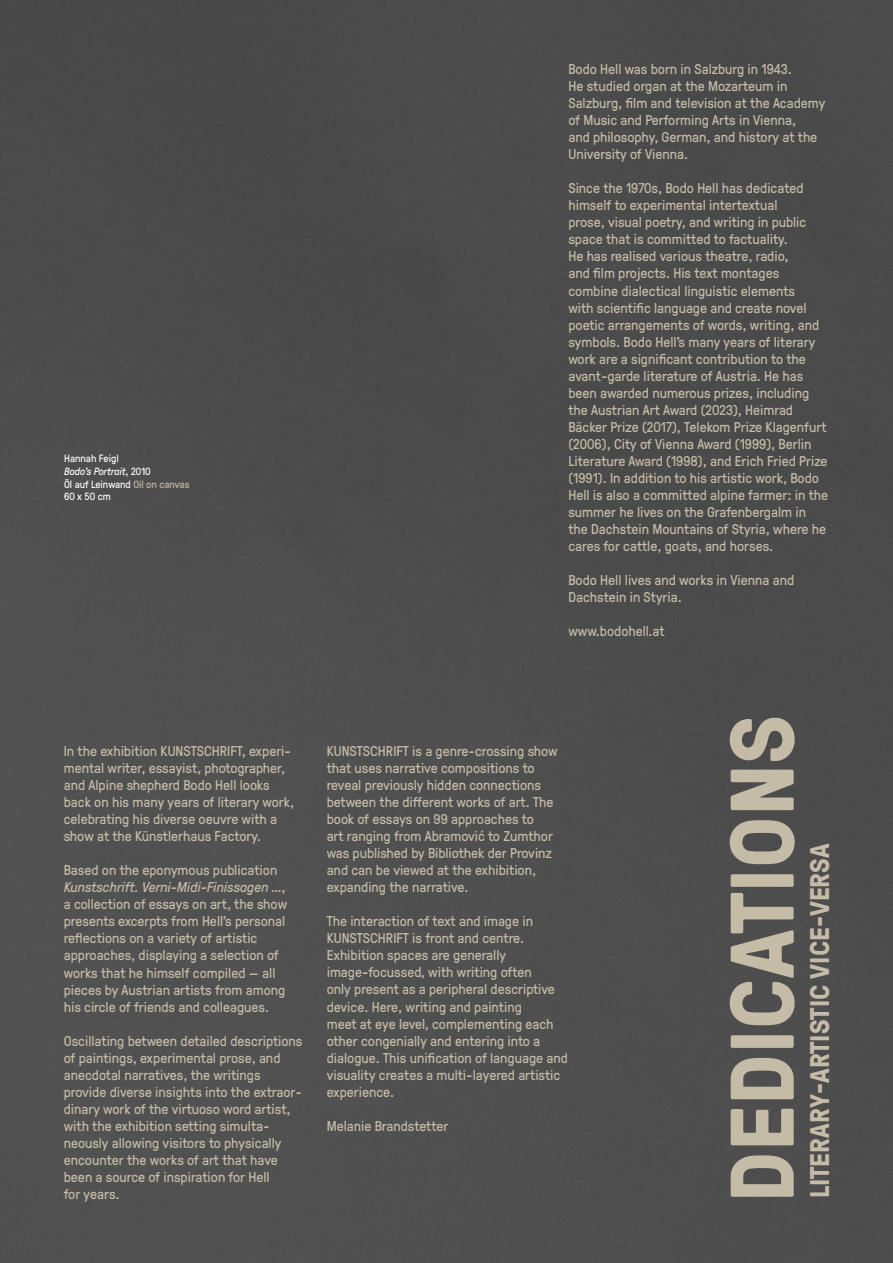
<style>
.page{position:relative;width:893px;height:1263px;background:#4d4d4d}
.page>*{position:absolute;margin:0;border:0;box-sizing:border-box;transform-origin:0 0}
.t1{font:700 90px "GT Pressura";color:#c5bca7}
.t2{font:700 27px "GT Pressura";color:#c5bca7}
.t3{font:14.25px/17.1px "GT Pressura";color:#c5bca7}
.t4{font:10.5px/12.6px "GT Pressura";color:#fff}
.s1{font-style:italic}
.s2{color:#c5bca7}
</style>
<div class="page">
<p class="t4" style="left:64px;top:452px;width:127px">Hannah Feigl<br><span class="s1">Bodo’s Portrait</span>, 2010<br>Öl auf Leinwand <span class="s2">Oil on canvas<br></span>60 x 50 cm</p>
<p class="t3" style="left:568px;top:60px;width:259px">Bodo Hell was born in Salzburg in 1943.<br>He studied organ at the Mozarteum in Salzburg, film and television at the Academy of Music and Performing Arts in Vienna,<br>and philosophy, German, and history at the University of Vienna.</p>
<p class="t3" style="left:568px;top:179px;width:261px">Since the 1970s, Bodo Hell has dedicated himself to experimental intertextual<br>prose, visual poetry, and writing in public space that is committed to factuality.<br>He has realised various theatre, radio,<br>and film projects. His text montages combine dialectical linguistic elements<br>with scientific language and create novel poetic arrangements of words, writing, and symbols. Bodo Hell’s many years of literary work are a significant contribution to the avant-garde literature of Austria. He has been awarded numerous prizes, including the Austrian Art Award (2023), Heimrad Bäcker Prize (2017), Telekom Prize Klagenfurt (2006), City of Vienna Award (1999), Berlin Literature Award (1998), and Erich Fried Prize (1991). In addition to his artistic work, Bodo Hell is also a committed alpine farmer: in the summer he lives on the Grafenbergalm in the Dachstein Mountains of Styria, where he cares for cattle, goats, and horses.</p>
<p class="t3" style="left:568px;top:571px;width:227px">Bodo Hell lives and works in Vienna and<br>Dachstein in Styria.</p>
<p class="t3" style="left:568px;top:622px;width:98px">www.bodohell.at</p>
<p class="t3" style="left:64px;top:741px;width:232px">In the exhibition KUNSTSCHRIFT, experi&shy;mental writer, essayist, photographer, and Alpine shepherd Bodo Hell looks back on his many years of literary work, celebrating his diverse oeuvre with a show at the Künstlerhaus Factory.</p>
<p class="t3" style="left:64px;top:861px;width:225px">Based on the eponymous publication <span class="s1">Kunstschrift. Verni-Midi-Finissagen …</span>, a collection of essays on art, the show presents excerpts from Hell’s personal reflections on a variety of artistic approaches, displaying a selection of works that he himself compiled — all pieces by Austrian artists from among his circle of friends and colleagues.</p>
<p class="t3" style="left:64px;top:1031px;width:240px">Oscillating between detailed descriptions of paintings, experimental prose, and anecdotal narratives, the writings provide diverse insights into the extraor&shy;dinary work of the virtuoso word artist, with the exhibition setting simulta&shy;neously allowing visitors to physically encounter the works of art that have been a source of inspiration for Hell<br>for years.</p>
<p class="t3" style="left:327px;top:741px;width:233px">KUNSTSCHRIFT is a genre-crossing show that uses narrative compositions to reveal previously hidden connections between the different works of art. The book of essays on 99 approaches to<br>art ranging from Abramović to Zumthor was published by Bibliothek der Provinz and can be viewed at the exhibition, expanding the narrative.</p>
<p class="t3" style="left:327px;top:912px;width:243px">The interaction of text and image in KUNSTSCHRIFT is front and centre.<br>Exhibition spaces are generally image-focussed, with writing often<br>only present as a peripheral descriptive device. Here, writing and painting<br>meet at eye level, complementing each other congenially and entering into a dialogue. This unification of language and visuality creates a multi-layered artistic experience.</p>
<p class="t3" style="left:327px;top:1116px;width:123px">Melanie Brandstetter</p>
<h1 class="t1" style="left:696px;top:1202px;width:489px;rotate:-90deg">DEDICATIONS</h1>
<h2 class="t2" style="left:800px;top:1198px;width:356px;rotate:-90deg">LITERARY-ARTISTIC VICE-VERSA</h2>
</div>
